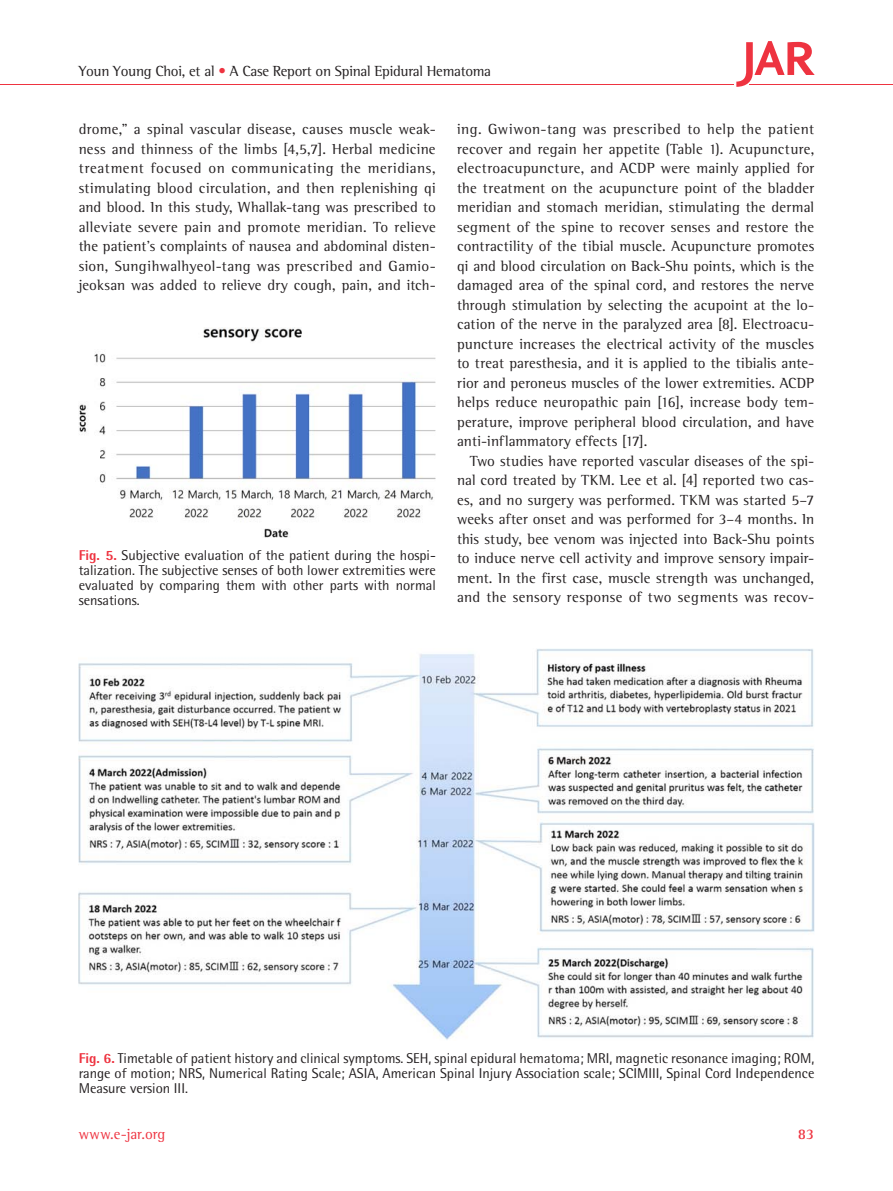
<style>
.page{position:relative;width:893px;height:1191px;background:#fff}
.page>*{position:absolute;margin:0;border:0;box-sizing:border-box;transform-origin:0 0}
.t1{font:700 49.8px "Nexus Sans Pro";color:#ee3340;scale:1.1 1}
.t2{font:15px/19.5px "Rotis Semi Serif Std";letter-spacing:.005em;color:#231f20;text-align:justify}
.t3{font:15px "Rotis Semi Serif Std";letter-spacing:-.02em;color:#231f20}
.t4{font:15px "Rotis Semi Serif Std";letter-spacing:.005em;color:#ee3340}
.t5{font:700 15px "Rotis Semi Serif Std";color:#ee3340}
.t6{font:14.25px/15px "Rotis Semi Sans Std";color:#231f20;text-align:justify}
.s1{color:#ee3340}
.s2{font-weight:800;color:#ee3340}
</style>
<div class="page">
<hr style="left:750px;top:84px;width:143px;height:1px;background:#ee3340">
<hr style="left:0;top:84px;width:733px;height:1px;background:#ee3340">
<img style="left:79px;top:328px;width:357px;height:209px">
<img style="left:79px;top:649px;width:735px;height:391px">
<p class="t3" style="left:79px;top:62px;width:414px">Youn Young Choi, et al <span class="s1">•</span> A Case Report on Spinal Epidural Hematoma</p>
<h1 class="t1" style="left:741px;top:21px;width:68px">JAR</h1>
<p class="t2" style="left:79px;top:119px;width:359px">drome,” a spinal vascular disease, causes muscle weak&shy;ness and thinness of the limbs [4,5,7]. Herbal medicine treatment focused on communicating the meridians, stimulating blood circulation, and then replenishing qi and blood. In this study, Whallak-tang was prescribed to alleviate severe pain and promote meridian. To relieve the patient’s complaints of nausea and abdominal disten&shy;sion, Sungihwalhyeol-tang was prescribed and Gamio&shy;jeoksan was added to relieve dry cough, pain, and itch-</p>
<p class="t2" style="left:457px;top:119px;width:359px">ing. Gwiwon-tang was prescribed to help the patient recover and regain her appetite (Table 1). Acupuncture, electroacupuncture, and ACDP were mainly applied for the treatment on the acupuncture point of the bladder meridian and stomach meridian, stimulating the dermal segment of the spine to recover senses and restore the contractility of the tibial muscle. Acupuncture promotes qi and blood circulation on Back-Shu points, which is the damaged area of the spinal cord, and restores the nerve through stimulation by selecting the acupoint at the lo&shy;cation of the nerve in the paralyzed area [8]. Electroacu&shy;puncture increases the electrical activity of the muscles to treat paresthesia, and it is applied to the tibialis ante&shy;rior and peroneus muscles of the lower extremities. ACDP helps reduce neuropathic pain [16], increase body tem&shy;perature, improve peripheral blood circulation, and have anti-inflammatory effects [17].</p>
<p class="t2" style="left:457px;top:451px;width:359px;text-indent:13px">Two studies have reported vascular diseases of the spi&shy;nal cord treated by TKM. Lee et al. [4] reported two cas&shy;es, and no surgery was performed. TKM was started 5–7 weeks after onset and was performed for 3–4 months. In this study, bee venom was injected into Back-Shu points to induce nerve cell activity and improve sensory impair&shy;ment. In the first case, muscle strength was unchanged, and the sensory response of two segments was recov-</p>
<p class="t6" style="left:79px;top:547px;width:359px"><span class="s2">Fig. 5.</span> Subjective evaluation of the patient during the hospi&shy;talization. The subjective senses of both lower extremities were evaluated by comparing them with other parts with normal sensations.</p>
<p class="t6" style="left:79px;top:1050px;width:737px"><span class="s2">Fig. 6.</span> Timetable of patient history and clinical symptoms. SEH, spinal epidural hematoma; MRI, magnetic resonance imaging; ROM, range of motion; NRS, Numerical Rating Scale; ASIA, American Spinal Injury Association scale; SCIMIII, Spinal Cord Independence Measure version III.</p>
<p class="t4" style="left:79px;top:1125px;width:88px">www.e-jar.org</p>
<p class="t5" style="left:798px;top:1124px;width:18px">83</p>
</div>
